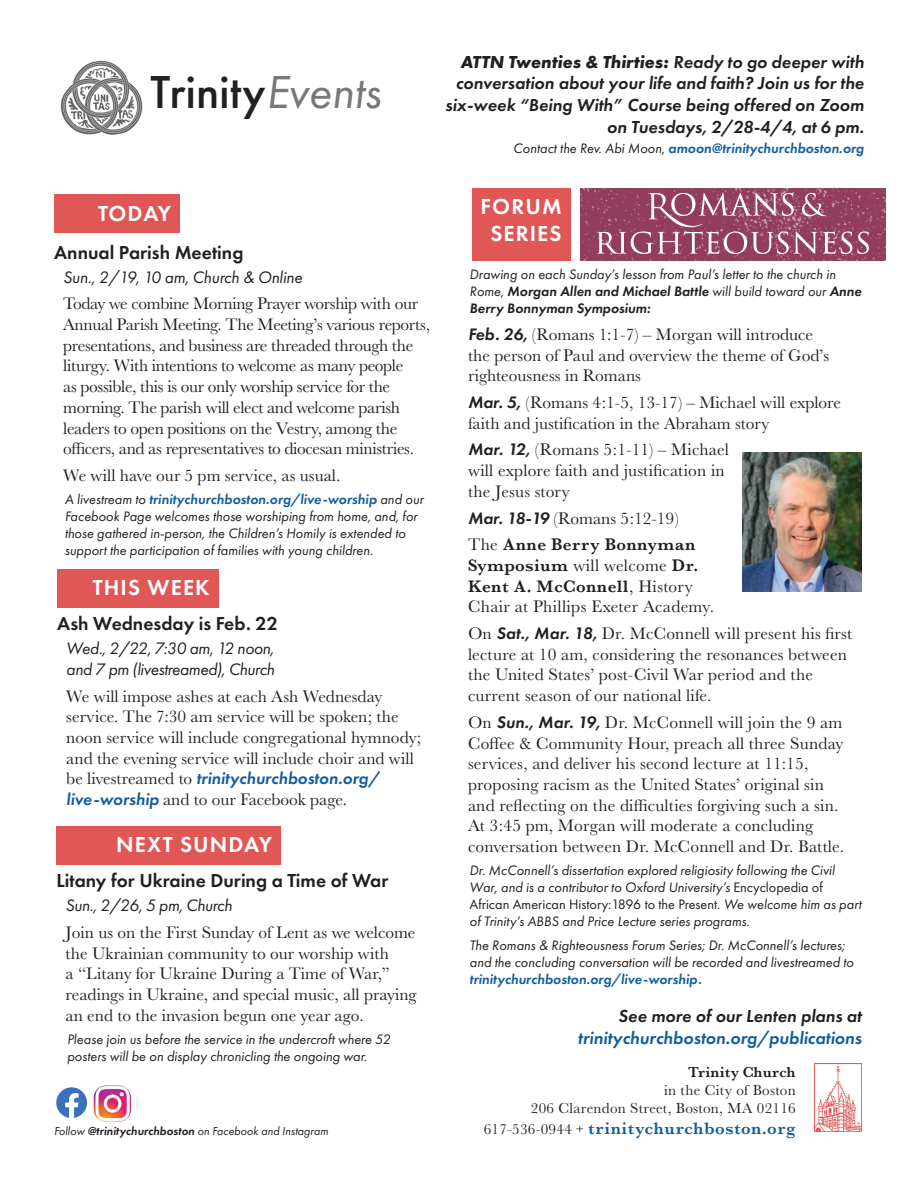
<style>
.page{position:relative;width:918px;height:1188px;background:#fff}
.page>*{position:absolute;margin:0;border:0;box-sizing:border-box;transform-origin:0 0}
.t1{font:500 48px "Futura PT";color:#231f20}
.t2{font:600 22.5px/27px "Futura PT";letter-spacing:.05em;color:#fff;text-align:center}
.t3{font:600 19.5px "Futura PT";color:#231f20}
.t4{font:italic 600 18px/21.6px "Futura PT";color:#231f20;text-align:right}
.t5{font:italic 600 18px "Futura PT";color:#145d9e}
.t6{font:17.25px/20.7px "Baskerville No 2";color:#231f20}
.t7{font:17.25px/20.7px "Baskerville No 2";letter-spacing:-.02em;color:#231f20}
.t8{font:italic 17.25px/20.7px "Futura PT";letter-spacing:-.02em;color:#231f20}
.t9{font:17.25px/20.7px "Baskerville No 2 Sem Bol";letter-spacing:.02em;color:#231f20}
.t10{font:italic 600 17.25px "Futura PT";color:#145d9e}
.t11{font:17.25px "Baskerville No 2 Sem Bol";letter-spacing:.025em;color:#145d9e}
.t12{font:15px/18px "Baskerville No 2";letter-spacing:.02em;color:#231f20;text-align:right}
.t13{font:15px "Baskerville No 2 Sem Bol";color:#231f20}
.t14{font:italic 14.25px/17.1px "Futura PT";color:#231f20}
.t15{font:italic 600 14.25px "Futura PT";color:#145d9e}
.t16{font:italic 12px "Futura PT";color:#231f20}
.s1{font-weight:400;font-style:italic;color:#76787b}
.s2{font-weight:700}
.s3{font-weight:400;color:#231f20}
.s4{font-weight:600;color:#145d9e}
.s5{font-family:"Baskerville No 2";font-weight:400;font-style:normal;color:#231f20}
.s6{font-family:"Futura PT";font-weight:600;font-style:italic;color:#145d9e}
.s7{font-weight:600}
.s8{font-family:"Futura PT";font-weight:600;font-style:italic}
.s9{font-family:"Baskerville No 2"}
.s10{font-style:normal}
.s11{font-family:"Baskerville No 2";font-size:15px;color:#231f20}
</style>
<div class="page">
<img style="left:60px;top:60px;width:83px;height:75px">
<img style="left:815px;top:1064px;width:47px;height:67px">
<svg style="left:56px;top:1087px;width:31px;height:31px"></svg>
<img style="left:94px;top:1086px;width:37px;height:36px">
<div style="left:57px;top:826px;width:224px;height:39px;background:#e05756"></div>
<div style="left:57px;top:569px;width:162px;height:39px;background:#e05756"></div>
<div style="left:54px;top:194px;width:126px;height:39px;background:#e05756"></div>
<div style="left:472px;top:188px;width:99px;height:73px;background:#e05756"></div>
<img style="left:742px;top:453px;width:120px;height:139px">
<img style="left:580px;top:188px;width:306px;height:73px">
<h1 class="t1" style="left:150px;top:63px;width:233px">Trinity<span class="s1">Events</span></h1>
<p class="t4" style="left:445px;top:51px;width:420px"><span class="s2">ATTN Twenties &amp; Thirties:</span> Ready to go deeper with conversation about your life and faith? Join us for the six-week “Being With” Course being offered on Zoom on Tuesdays, 2/28-4/4, at 6 pm.</p>
<p class="t15" style="left:513px;top:139px;width:352px"><span class="s3">Contact the Rev. Abi Moon,</span> amoon@trinitychurchboston.org</p>
<h2 class="t2" style="left:98px;top:199px;width:75px">TODAY</h2>
<h2 class="t2" style="left:481px;top:193px;width:82px">FORUM<br>SERIES</h2>
<p class="t3" style="left:54px;top:240px;width:191px">Annual Parish Meeting</p>
<p class="t8" style="left:63px;top:266px;width:241px">Sun., 2/19, 10 am, Church &amp; Online</p>
<p class="t7" style="left:63px;top:294px;width:368px">Today we combine Morning Prayer worship with our Annual Parish Meeting. The Meeting’s various reports, presentations, and business are threaded through the liturgy. With intentions to welcome as many people<br>as possible, this is our only worship service for the morning. The parish will elect and welcome parish leaders to open positions on the Vestry, among the officers, and as representatives to diocesan ministries.</p>
<p class="t6" style="left:63px;top:466px;width:279px">We will have our 5 pm service, as usual.</p>
<p class="t14" style="left:65px;top:491px;width:360px">A livestream to <span class="s4">trinitychurchboston.org/live-worship</span> and our Facebook Page welcomes those worshiping from home, and, for those gathered in-person, the Children’s Homily is extended to support the participation of families with young children.</p>
<h2 class="t2" style="left:93px;top:574px;width:118px">THIS WEEK</h2>
<p class="t3" style="left:57px;top:612px;width:222px">Ash Wednesday is Feb. 22</p>
<p class="t8" style="left:66px;top:638px;width:210px">Wed., 2/22, 7:30 am, 12 noon, and 7 pm (livestreamed), Church</p>
<p class="t6" style="left:66px;top:686px;width:356px">We will impose ashes at each Ash Wednesday service. The 7:30 am service will be spoken; the noon service will include congregational hymnody; and the evening service will include choir and will</p>
<p class="t10" style="left:66px;top:767px;width:315px"><span class="s5">be livestreamed to</span> trinitychurchboston.org/</p>
<p class="t6" style="left:66px;top:790px;width:282px"><span class="s6">live-worship</span> and to our Facebook page.</p>
<h2 class="t2" style="left:116px;top:831px;width:157px">NEXT SUNDAY</h2>
<p class="t3" style="left:57px;top:869px;width:333px">Litany for Ukraine During a Time of War</p>
<p class="t8" style="left:66px;top:895px;width:168px">Sun., 2/26, 5 pm, Church</p>
<p class="t6" style="left:66px;top:922px;width:353px">Join us on the First Sunday of Lent as we welcome the Ukrainian community to our worship with<br>a “Litany for Ukraine During a Time of War,” readings in Ukraine, and special music, all praying an end to the invasion begun one year ago.</p>
<p class="t14" style="left:67px;top:1030px;width:325px">Please join us before the service in the undercroft where 52 posters will be on display chronicling the ongoing war.</p>
<p class="t16" style="left:54px;top:1124px;width:276px">Follow <span class="s7">@trinitychurchboston</span> on Facebook and Instagram</p>
<p class="t14" style="left:470px;top:266px;width:394px">Drawing on each Sunday’s lesson from Paul’s letter to the church in<br>Rome, <span class="s7">Morgan Allen and Michael Battle</span> will build toward our <span class="s7">Anne<br>Berry Bonnyman Symposium:</span></p>
<p class="t6" style="left:468px;top:325px;width:363px"><span class="s8">Feb. 26,</span> (Romans 1:1-7) – Morgan will introduce the person of Paul and overview the theme of God’s righteousness in Romans</p>
<p class="t6" style="left:468px;top:393px;width:375px"><span class="s8">Mar. 5,</span> (Romans 4:1-5, 13-17) – Michael will explore faith and justification in the Abraham story</p>
<p class="t6" style="left:468px;top:440px;width:262px"><span class="s8">Mar. 12,</span> (Romans 5:1-11) – Michael will explore faith and justification in the Jesus story</p>
<p class="t6" style="left:468px;top:508px;width:213px"><span class="s8">Mar. 18-19</span> (Romans 5:12-19)</p>
<p class="t9" style="left:468px;top:535px;width:232px"><span class="s9">The</span> Anne Berry Bonnyman<br>Symposium <span class="s9">will welcome</span> Dr.<br>Kent A. McConnell<span class="s9">, History</span></p>
<p class="t6" style="left:468px;top:594px;width:386px;line-height:26.7px">Chair at Phillips Exeter Academy.<br>On <span class="s8">Sat., Mar. 18,</span> Dr. McConnell will present his first</p>
<p class="t6" style="left:468px;top:644px;width:381px">lecture at 10 am, considering the resonances between the United States’ post-Civil War period and the current season of our national life.</p>
<p class="t6" style="left:468px;top:712px;width:378px">On <span class="s8">Sun., Mar. 19,</span> Dr. McConnell will join the 9 am Coffee &amp; Community Hour, preach all three Sunday services, and deliver his second lecture at 11:15, proposing racism as the United States’ original sin and reflecting on the difficulties forgiving such a sin.<br>At 3:45 pm, Morgan will moderate a concluding conversation between Dr. McConnell and Dr. Battle.</p>
<p class="t14" style="left:470px;top:862px;width:394px">Dr. McConnell’s dissertation explored religiosity following the Civil War, and is a contributor to Oxford University’s <span class="s10">Encyclopedia of African American History:1896 to the Present</span>. We welcome him as part of Trinity’s ABBS and Price Lecture series programs.</p>
<p class="t14" style="left:470px;top:936px;width:386px">The Romans &amp; Righteousness Forum Series; Dr. McConnell’s lectures; and the concluding conversation will be recorded and livestreamed to</p>
<p class="t15" style="left:470px;top:970px;width:234px">trinitychurchboston.org/live-worship.</p>
<p class="t4" style="left:618px;top:1005px;width:245px">See more of our Lenten plans at</p>
<p class="t5" style="left:578px;top:1026px;width:285px">trinitychurchboston.org/publications</p>
<p class="t13" style="left:688px;top:1064px;width:109px">Trinity Church</p>
<p class="t12" style="left:531px;top:1082px;width:266px">in the City of Boston<br>206 Clarendon Street, Boston, MA 02116</p>
<p class="t11" style="left:484px;top:1118px;width:314px"><span class="s11">617-536-0944 +</span> trinitychurchboston.org</p>
</div>
